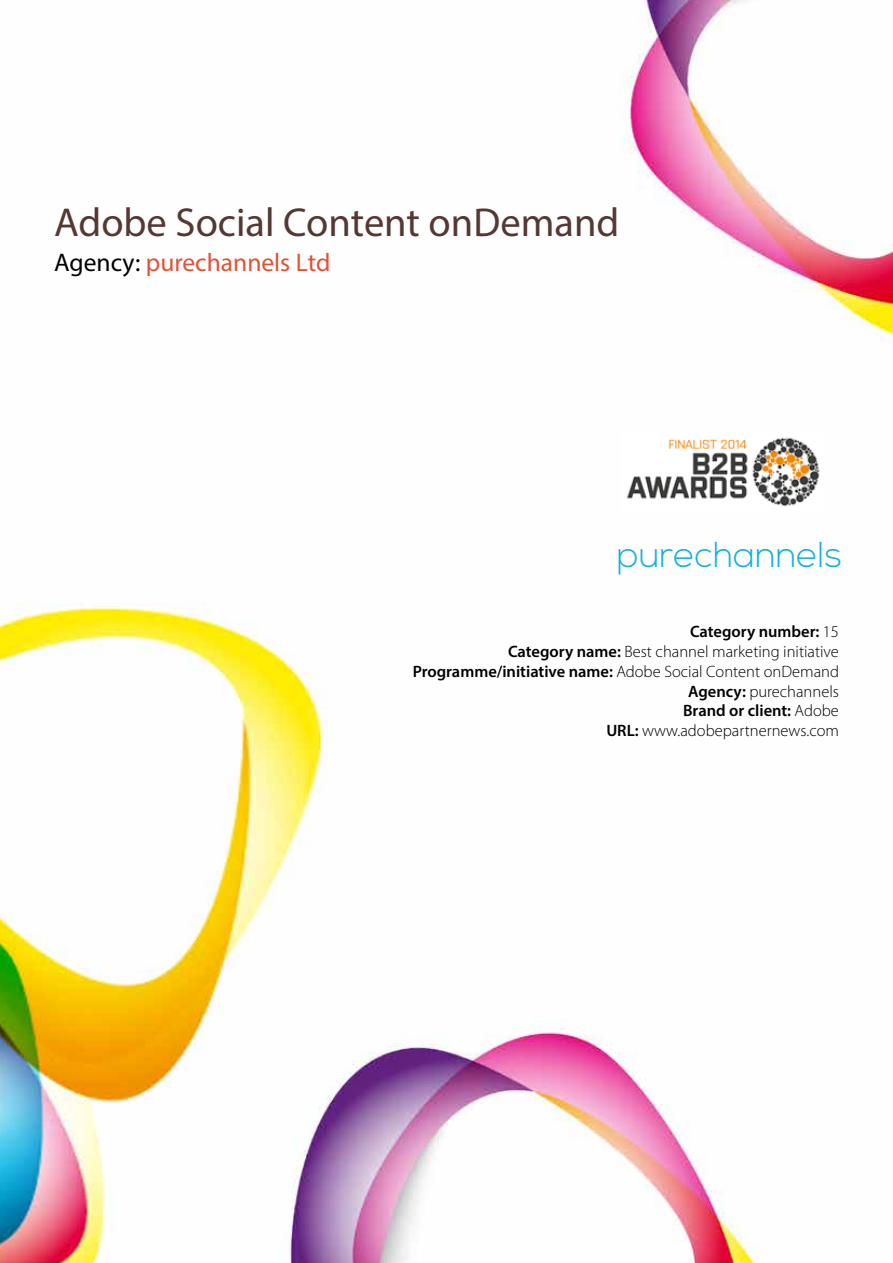
<style>
.page{position:relative;width:893px;height:1263px;background:#fff}
.page>*{position:absolute;margin:0;border:0;box-sizing:border-box;transform-origin:0 0}
.t1{font:40.5px "Myriad Pro";color:#543833}
.t2{font:300 36px "Nexa";color:#15b1db}
.t3{font:25.5px "Myriad Pro";color:#e05235}
.t4{font:300 16.5px/19.8px "Myriad Pro";color:#000;text-align:right}
.s1{color:#000}
.s2{font-weight:600}
</style>
<div class="page">
<img style="left:0;top:0;width:893px;height:1263px">
<img style="left:621px;top:431px;width:203px;height:81px">
<h1 class="t1" style="left:54px;top:197px;width:567px">Adobe Social Content onDemand</h1>
<h3 class="t3" style="left:54px;top:246px;width:278px"><span class="s1">Agency:</span> purechannels Ltd</h3>
<h2 class="t2" style="left:617px;top:534px;width:227px">purechannels</h2>
<p class="t4" style="left:413px;top:622px;width:428px"><span class="s2">Category number:</span> 15<br><span class="s2">Category name:</span> Best channel marketing initiative <span class="s2">Programme/initiative name:</span> Adobe Social Content onDemand <span class="s2">Agency:</span> purechannels<br><span class="s2">Brand or client:</span> Adobe<br><span class="s2">URL:</span> www.adobepartnernews.com</p>
</div>
